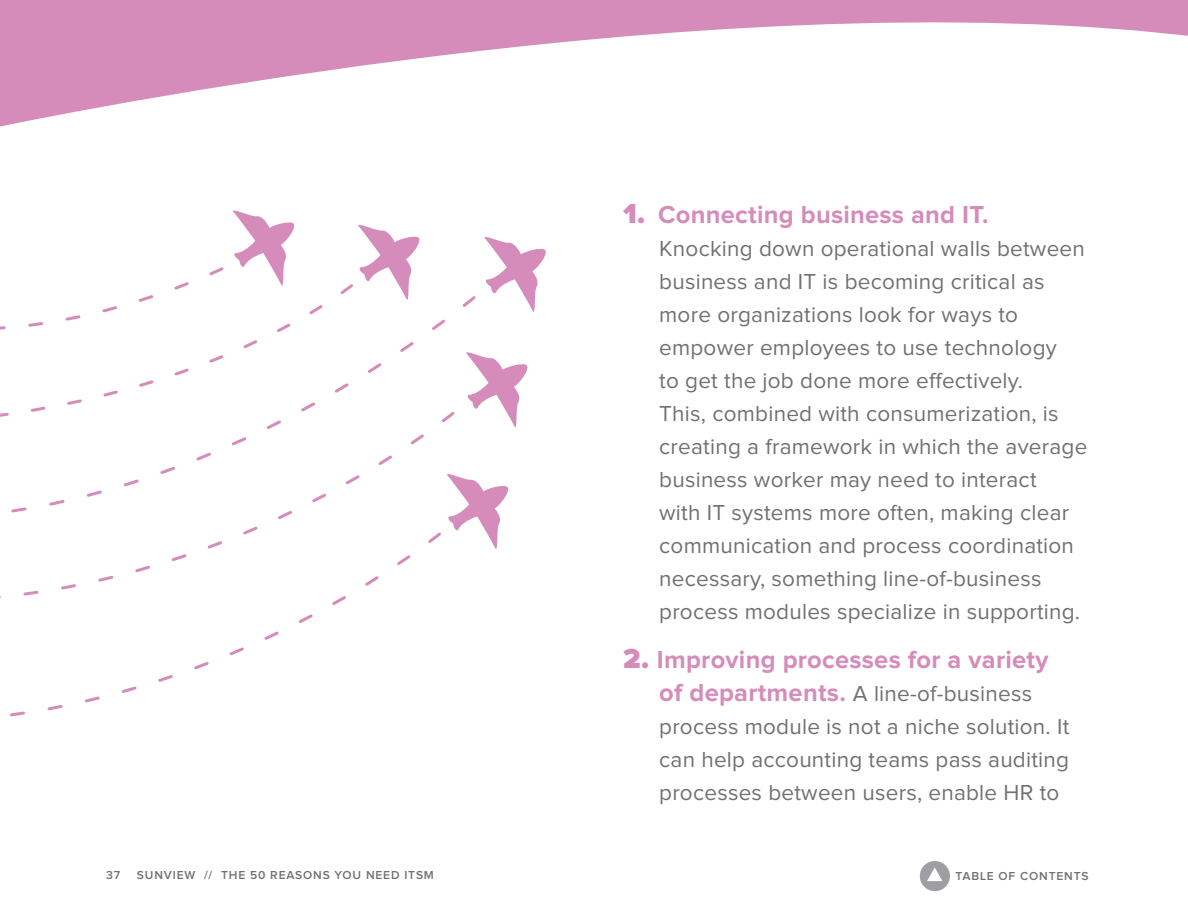
<style>
.page{position:relative;width:1188px;height:918px;background:#fff}
.page>*{position:absolute;margin:0;border:0;box-sizing:border-box;transform-origin:0 0}
.t1{font:700 25.5px "Proxima Nova";letter-spacing:.01em;color:#d58cba}
.t2{font:22.5px/33px "Proxima Nova";letter-spacing:.01em;color:#717073}
.t3{font:600 12px "Proxima Nova";letter-spacing:.07em;color:#717073}
.s1{font-weight:900;font-size:28.5px}
.s2{font-weight:700;font-size:25.5px;color:#d58cba}
</style>
<div class="page">
<div style="left:920px;top:861px;width:30px;height:30px;background:#9f9ea2;border-radius:50%"></div>
<svg style="left:927px;top:867px;width:15px;height:14px"></svg>
<svg style="left:0;top:0;width:1188px;height:127px"></svg>
<svg style="left:484px;top:237px;width:62px;height:75px"></svg>
<svg style="left:358px;top:224px;width:62px;height:71px"></svg>
<svg style="left:477px;top:355px;width:51px;height:72px"></svg>
<svg style="left:456px;top:482px;width:52px;height:67px"></svg>
<svg style="left:185px;top:210px;width:109px;height:73px"></svg>
<svg style="left:368px;top:295px;width:109px;height:227px"></svg>
<svg style="left:11px;top:410px;width:445px;height:121px"></svg>
<svg style="left:0;top:531px;width:441px;height:186px"></svg>
<svg style="left:0;top:283px;width:355px;height:145px"></svg>
<p class="t1" style="left:623px;top:202px;width:367px"><span class="s1">1.</span> Connecting business and IT.</p>
<p class="t2" style="left:659px;top:233px;width:430px">Knocking down operational walls between business and IT is becoming critical as more organizations look for ways to empower employees to use technology<br>to get the job done more effectively.<br>This, combined with consumerization, is creating a framework in which the average business worker may need to interact<br>with IT systems more often, making clear communication and process coordination necessary, something line-of-business process modules specialize in supporting.</p>
<p class="t1" style="left:623px;top:648px;width:427px"><span class="s1">2.</span> Improving processes for a variety</p>
<p class="t2" style="left:659px;top:678px;width:412px"><span class="s2">of departments.</span> A line-of-business process module is not a niche solution. It can help accounting teams pass auditing processes between users, enable HR to</p>
<p class="t3" style="left:106px;top:870px;width:16px">37</p>
<p class="t3" style="left:137px;top:870px;width:299px">SUNVIEW // THE 50 REASONS YOU NEED ITSM</p>
<p class="t3" style="left:956px;top:871px;width:127px">TABLE OF CONTENTS</p>
</div>
